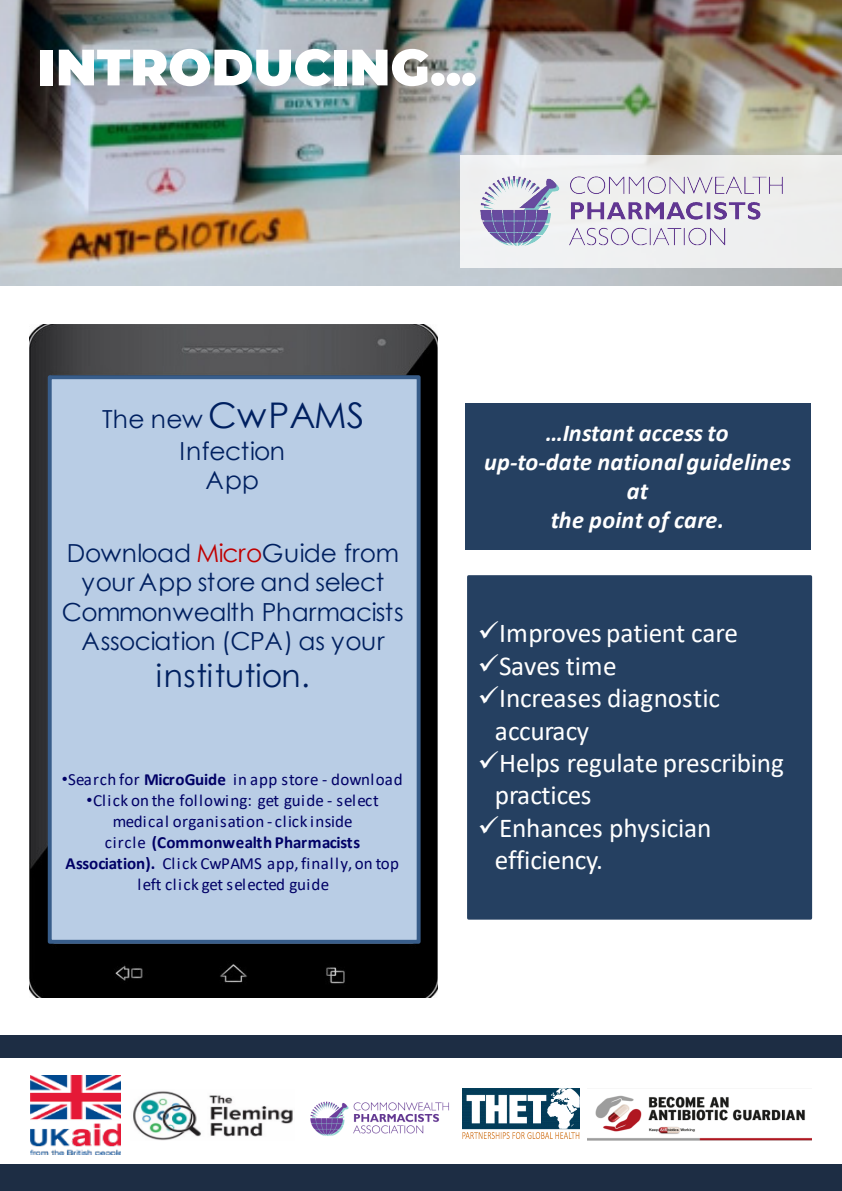
<style>
.page{position:relative;width:842px;height:1191px;background:#fff}
.page>*{position:absolute;margin:0;border:0;box-sizing:border-box;transform-origin:0 0}
.t1{font:900 51px "Montserrat";color:#fff}
.t2{font:31.4px "Century Gothic";letter-spacing:.01em;color:#002060}
.t3{font:27.3px/32.4px "Calibri";letter-spacing:-.005em;color:#fff}
.t4{font:24.9px/29.2px "Century Gothic";letter-spacing:-.015em;color:#002060;text-align:center}
.t5{font:italic 700 24.3px/29px "Calibri";letter-spacing:.015em;color:#fff;text-align:center}
.t6{font:17px/21px "Calibri";letter-spacing:.015em;color:#006;text-align:center}
.s1{font-size:35.4px}
.s2{color:#c00000}
.s3{font-family:"Arial"}
.s4{font-weight:700}
</style>
<div class="page">
<img style="left:31px;top:1075px;width:90px;height:80px">
<img style="left:310px;top:1101px;width:139px;height:35px">
<img style="left:133px;top:1091px;width:160px;height:49px">
<img style="left:463px;top:1089px;width:116px;height:49px">
<img style="left:588px;top:1095px;width:223px;height:46px">
<div style="left:0;top:1164px;width:842px;height:27px;background:#1d2d44"></div>
<img style="left:0;top:0;width:842px;height:286px">
<div style="left:461px;top:155px;width:381px;height:113px;background:#eeeff0"></div>
<img style="left:480px;top:176px;width:303px;height:70px">
<img style="left:29px;top:324px;width:409px;height:673px">
<div style="left:50px;top:377px;width:369px;height:564px;background:#b9cde5"></div>
<div style="left:48px;top:375px;width:373px;height:568px;border:4px solid #385d8a"></div>
<div style="left:469px;top:576px;width:342px;height:342px;background:#254061"></div>
<div style="left:467px;top:575px;width:345px;height:344px;border:3px solid #254061"></div>
<div style="left:465px;top:403px;width:345px;height:147px;background:#254061"></div>
<div style="left:0;top:1035px;width:842px;height:23px;background:#1d2d44"></div>
<p class="t1" style="left:38px;top:29px;width:440px">INTRODUCING...</p>
<p class="t4" style="left:102px;top:402px;width:264px;line-height:32.7px">The new <span class="s1">CwPAMS<br></span>Infection</p>
<p class="t4" style="left:206px;top:465px;width:55px">App</p>
<p class="t5" style="left:484px;top:418px;width:309px">…Instant access to<br>up-to-date national guidelines at<br>the point of care.</p>
<p class="t4" style="left:62px;top:538px;width:343px">Download <span class="s2">Micro</span>Guide from your App store and select<br>Commonwealth Pharmacists<br>Association (CPA) as your</p>
<p class="t2" style="left:156px;top:653px;width:155px">institution.</p>
<p class="t6" style="left:62px;top:768px;width:343px"><span class="s3">•</span>Search for <span class="s4">MicroGuide</span> in app store - download</p>
<p class="t6" style="left:66px;top:789px;width:335px"><span class="s3">•</span>Click on the following: get guide - select medical organisation - click inside<br>circle <span class="s4">(Commonwealth Pharmacists Association).</span> Click CwPAMS app, finally, on top left click get selected guide</p>
<p class="t3" style="left:478px;top:616px;width:262px">✓Improves patient care</p>
<p class="t3" style="left:478px;top:649px;width:141px">✓Saves time</p>
<p class="t3" style="left:495px;top:681px;width:226px;text-indent:-17px">✓Increases diagnostic accuracy</p>
<p class="t3" style="left:495px;top:746px;width:291px;text-indent:-17px">✓Helps regulate prescribing practices</p>
<p class="t3" style="left:495px;top:811px;width:218px;text-indent:-17px">✓Enhances physician efficiency.</p>
</div>
